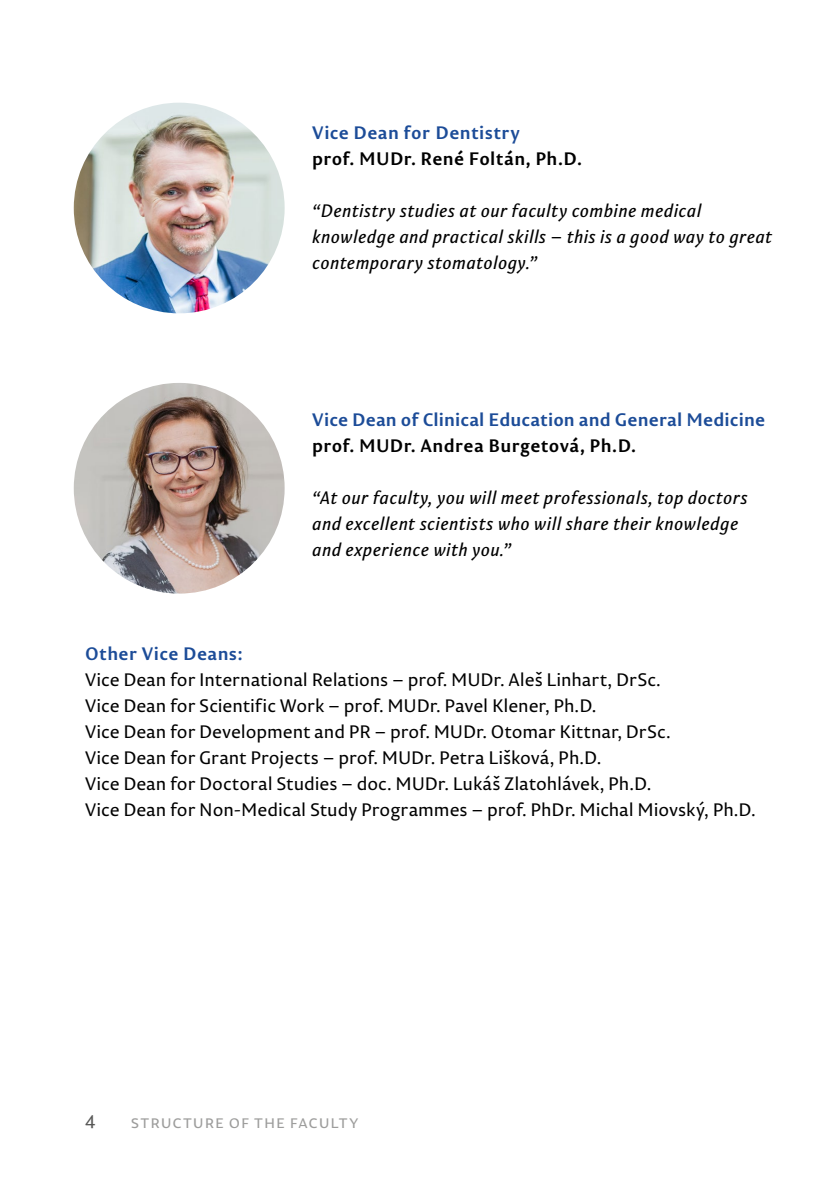
<style>
.page{position:relative;width:840px;height:1191px;background:#fff}
.page>*{position:absolute;margin:0;border:0;box-sizing:border-box;transform-origin:0 0}
.t1{font:18px/26px "Permian Sans Typeface";letter-spacing:-.005em;color:#000}
.t2{font:italic 18px/26px "Permian Sans Typeface";letter-spacing:.005em;color:#000}
.t3{font:700 18px "Permian Sans Typeface";letter-spacing:.02em;color:#1c4c98}
.t4{font:700 18px "Permian Sans Typeface";letter-spacing:.02em;color:#000}
.t5{font:18px "Permian Sans Typeface";color:#575756}
.t6{font:16px "Permian Sans Typeface";letter-spacing:.05em;color:#9d9d9c}
</style>
<div class="page">
<img style="left:74px;top:383px;width:210px;height:210px;border-radius:105px">
<img style="left:74px;top:103px;width:210px;height:210px;border-radius:105px">
<p class="t3" style="left:312px;top:118px;width:209px">Vice Dean for Dentistry</p>
<p class="t4" style="left:312px;top:144px;width:271px">prof. MUDr. René Foltán, Ph.D.</p>
<p class="t2" style="left:312px;top:197px;width:461px">“Dentistry studies at our faculty combine medical knowledge and practical skills – this is a good way to great contemporary stomatology.”</p>
<p class="t3" style="left:312px;top:404px;width:454px">Vice Dean of Clinical Education and General Medicine</p>
<p class="t4" style="left:312px;top:430px;width:325px">prof. MUDr. Andrea Burgetová, Ph.D.</p>
<p class="t2" style="left:312px;top:483px;width:437px">“At our faculty, you will meet professionals, top doctors and excellent scientists who will share their knowledge and experience with you.”</p>
<p class="t3" style="left:85px;top:638px;width:159px">Other Vice Deans:</p>
<p class="t1" style="left:85px;top:666px;width:671px">Vice Dean for International Relations – prof. MUDr. Aleš Linhart, DrSc.<br>Vice Dean for Scientific Work – prof. MUDr. Pavel Klener, Ph.D.<br>Vice Dean for Development and PR – prof. MUDr. Otomar Kittnar, DrSc.<br>Vice Dean for Grant Projects – prof. MUDr. Petra Lišková, Ph.D.<br>Vice Dean for Doctoral Studies – doc. MUDr. Lukáš Zlatohlávek, Ph.D.<br>Vice Dean for Non-Medical Study Programmes – prof. PhDr. Michal Miovský, Ph.D.</p>
<p class="t5" style="left:85px;top:1107px;width:12px">4</p>
<p class="t6" style="left:131px;top:1109px;width:229px">structure of the faculty</p>
</div>
